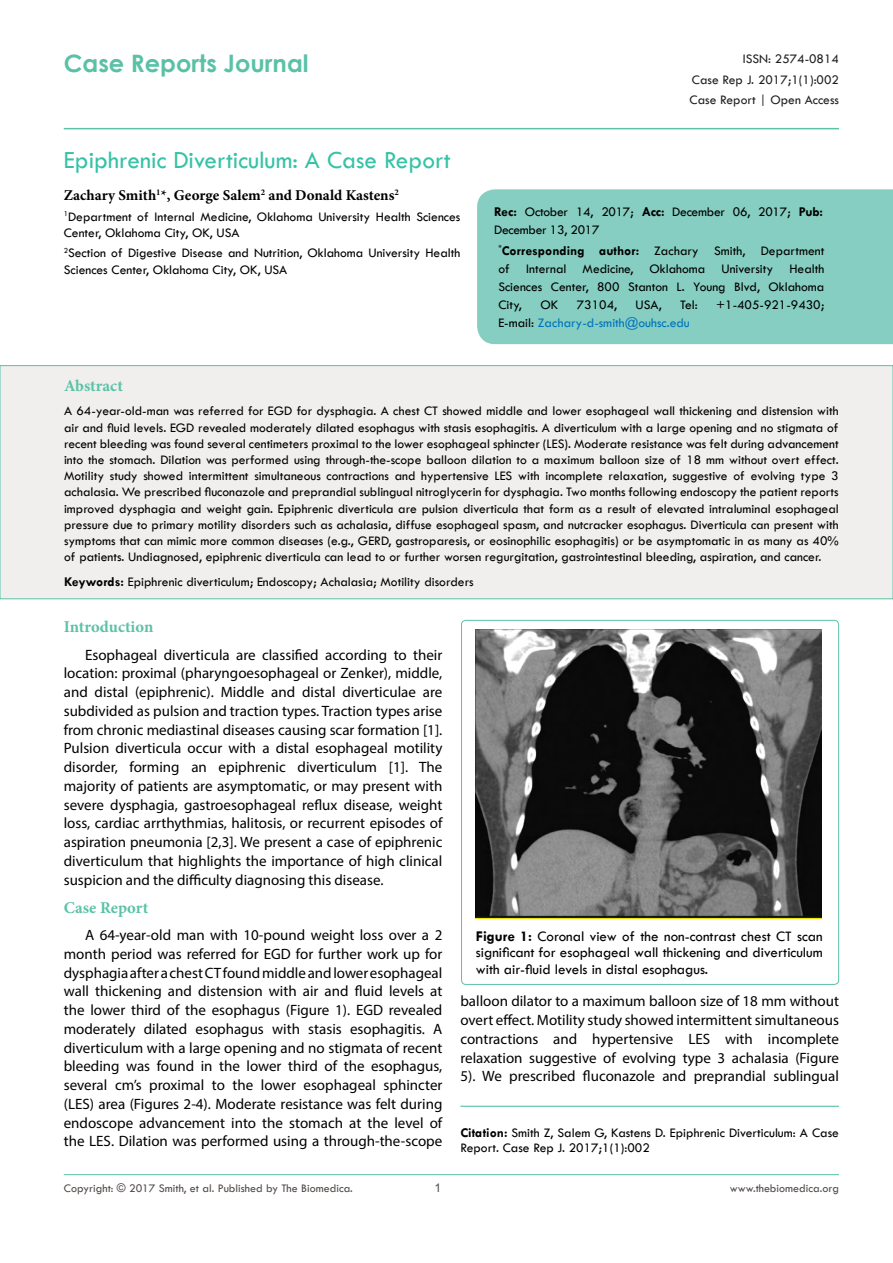
<style>
.page{position:relative;width:893px;height:1263px;background:#fff}
.page>*{position:absolute;margin:0;border:0;box-sizing:border-box;transform-origin:0 0}
.t1{font:25.5px "Tw Cen";color:#36c2a7}
.t2{font:700 24px "Century Gothic";color:#5ac1a7}
.t3{font:700 16.5px "Minion Pro";color:#5bc2a7}
.t4{font:15px/18.8px "Myriad Pro";color:#000;text-align:justify}
.t5{font:15px/16.5px "Tw Cen";color:#000;text-align:justify}
.t6{font:700 15px "Minion Pro";color:#000}
.t7{font:13.5px/16.2px "Tw Cen";color:#000}
.t8{font:13.5px/18.1px "Tw Cen";letter-spacing:-.02em;color:#000}
.t9{font:13.5px/20.4px "Tw Cen";color:#202020;text-align:justify}
.t10{font:13.5px "Tw Cen";color:#0072bc}
.t11{font:12px "Tw Cen";color:#524b48}
.t12{font:12px "Arial";color:#524b48}
.s1{font-weight:700}
.s2{color:#000}
</style>
<div class="page">
<hr style="left:64px;top:1174px;width:775px;height:1px;background:#5bc2a7">
<hr style="left:64px;top:128px;width:775px;height:1px;background:#5bc2a7">
<div style="left:0;top:366px;width:893px;height:233px;background:#f0efee"></div>
<div style="left:0;top:365px;width:893px;height:234px;border:1px solid #5bc2a7"></div>
<div style="left:477px;top:189px;width:416px;height:155px;background:#85cec1"></div>
<hr style="left:460px;top:1106px;width:379px;height:1px;background:#5bc2a7">
<div style="left:461px;top:620px;width:378px;height:364px;border:1px solid #5bc2a7;border-radius:4px"></div>
<img style="left:476px;top:630px;width:345px;height:288px">
<h2 class="t2" style="left:64px;top:45px;width:246px">Case Reports Journal</h2>
<p class="t9" style="left:690px;top:49px;width:151px;text-indent:53px">ISSN: 2574-0814<br>Case Rep J. 2017;1(1):002<br>Case Report | Open Access</p>
<h1 class="t1" style="left:64px;top:145px;width:388px">Epiphrenic Diverticulum: A Case Report</h1>
<p class="t6" style="left:64px;top:185px;width:337px">Zachary Smith<sup>1</sup>*, George Salem<sup>2</sup> and Donald Kastens<sup>2</sup></p>
<p class="t7" style="left:64px;top:208px;width:398px"><sup>1</sup>Department of Internal Medicine, Oklahoma University Health Sciences<br>Center, Oklahoma City, OK, USA</p>
<p class="t7" style="left:64px;top:245px;width:398px"><sup>2</sup>Section of Digestive Disease and Nutrition, Oklahoma University Health<br>Sciences Center, Oklahoma City, OK, USA</p>
<p class="t8" style="left:494px;top:202px;width:330px"><span class="s1">Rec:</span> October 14, 2017; <span class="s1">Acc:</span> December 06, 2017; <span class="s1">Pub:<br></span>December 13, 2017</p>
<p class="t7" style="left:498px;top:241px;width:327px;line-height:18.1px;text-align:justify"><sup>*</sup><span class="s1">Corresponding author:</span> Zachary Smith, Department of Internal Medicine, Oklahoma University Health Sciences Center, 800 Stanton L. Young Blvd, Oklahoma City,</p>
<p class="t7" style="left:540px;top:297px;width:19px">OK</p>
<p class="t7" style="left:577px;top:297px;width:42px">73104,</p>
<p class="t7" style="left:636px;top:297px;width:28px">USA,</p>
<p class="t7" style="left:680px;top:297px;width:19px">Tel:</p>
<p class="t7" style="left:716px;top:297px;width:110px">+1-405-921-9430;</p>
<p class="t10" style="left:498px;top:315px;width:193px"><span class="s2">E-mail:</span> Zachary-d-smith@ouhsc.edu</p>
<p class="t3" style="left:64px;top:374px;width:60px">Abstract</p>
<p class="t7" style="left:64px;top:403px;width:776px;text-align:justify">A 64-year-old-man was referred for EGD for dysphagia. A chest CT showed middle and lower esophageal wall thickening and distension with air and fluid levels. EGD revealed moderately dilated esophagus with stasis esophagitis. A diverticulum with a large opening and no stigmata of recent bleeding was found several centimeters proximal to the lower esophageal sphincter (LES). Moderate resistance was felt during advancement into the stomach. Dilation was performed using through-the-scope balloon dilation to a maximum balloon size of 18 mm without overt effect.<br>Motility study showed intermittent simultaneous contractions and hypertensive LES with incomplete relaxation, suggestive of evolving type 3 achalasia. We prescribed fluconazole and preprandial sublingual nitroglycerin for dysphagia. Two months following endoscopy the patient reports improved dysphagia and weight gain. Epiphrenic diverticula are pulsion diverticula that form as a result of elevated intraluminal esophageal pressure due to primary motility disorders such as achalasia, diffuse esophageal spasm, and nutcracker esophagus. Diverticula can present with symptoms that can mimic more common diseases (e.g., GERD, gastroparesis, or eosinophilic esophagitis) or be asymptomatic in as many as 40% of patients. Undiagnosed, epiphrenic diverticula can lead to or further worsen regurgitation, gastrointestinal bleeding, aspiration, and cancer.</p>
<p class="t7" style="left:64px;top:573px;width:411px"><span class="s1">Keywords:</span> Epiphrenic diverticulum; Endoscopy; Achalasia; Motility disorders</p>
<p class="t3" style="left:64px;top:615px;width:91px">Introduction</p>
<p class="t4" style="left:64px;top:645px;width:380px;text-indent:21px">Esophageal diverticula are classified according to their location: proximal (pharyngoesophageal or Zenker), middle, and distal (epiphrenic). Middle and distal diverticulae are subdivided as pulsion and traction types. Traction types arise from chronic mediastinal diseases causing scar formation [1].<br>Pulsion diverticula occur with a distal esophageal motility disorder, forming an epiphrenic diverticulum [1]. The majority of patients are asymptomatic, or may present with severe dysphagia, gastroesophageal reflux disease, weight loss, cardiac arrthythmias, halitosis, or recurrent episodes of aspiration pneumonia [2,3]. We present a case of epiphrenic diverticulum that highlights the importance of high clinical suspicion and the difficulty diagnosing this disease.</p>
<p class="t3" style="left:64px;top:896px;width:86px">Case Report</p>
<p class="t4" style="left:64px;top:925px;width:380px;text-indent:21px">A 64-year-old man with 10-pound weight loss over a 2 month period was referred for EGD for further work up for dysphagia after a chest CT found middle and lower esophageal wall thickening and distension with air and fluid levels at the lower third of the esophagus (Figure 1). EGD revealed moderately dilated esophagus with stasis esophagitis. A diverticulum with a large opening and no stigmata of recent bleeding was found in the lower third of the esophagus, several cm’s proximal to the lower esophageal sphincter (LES) area (Figures 2-4). Moderate resistance was felt during endoscope advancement into the stomach at the level of the LES. Dilation was performed using a through-the-scope</p>
<p class="t5" style="left:476px;top:927px;width:348px"><span class="s1">Figure 1:</span> Coronal view of the non-contrast chest CT scan significant for esophageal wall thickening and diverticulum with air-fluid levels in distal esophagus.</p>
<p class="t4" style="left:460px;top:992px;width:380px">balloon dilator to a maximum balloon size of 18 mm without overt effect. Motility study showed intermittent simultaneous contractions and hypertensive LES with incomplete relaxation suggestive of evolving type 3 achalasia (Figure 5). We prescribed fluconazole and preprandial sublingual</p>
<p class="t7" style="left:460px;top:1125px;width:380px;line-height:15px"><span class="s1">Citation:</span> Smith Z, Salem G, Kastens D. Epiphrenic Diverticulum: A Case<br>Report. Case Rep J. 2017;1(1):002</p>
<p class="t11" style="left:64px;top:1181px;width:291px">Copyright: © 2017 Smith, et al. Published by The Biomedica.</p>
<p class="t12" style="left:434px;top:1180px;width:8px">1</p>
<p class="t11" style="left:730px;top:1181px;width:111px">www.thebiomedica.org</p>
</div>
